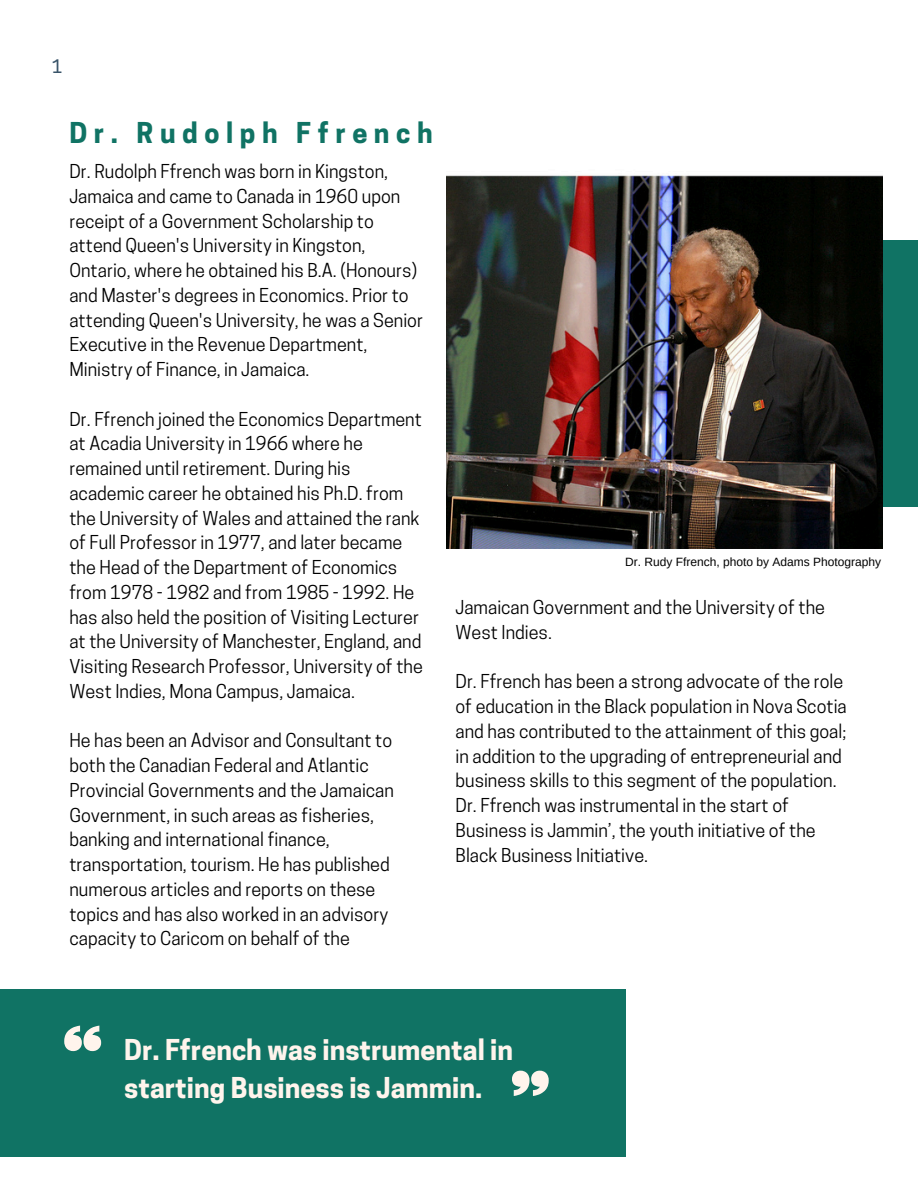
<style>
.page{position:relative;width:918px;height:1188px;background:#fff}
.page>*{position:absolute;margin:0;border:0;box-sizing:border-box;transform-origin:0 0}
.t1{font:700 27px/37.2px "Cooper Hewitt";color:#fff4ec}
.t2{font:700 27px "Cooper Hewitt";letter-spacing:.245em;color:#107364}
.t3{font:24px "Raleway";color:#395469}
.t4{font:18px/24.8px "Cooper Hewitt";color:#000}
.t5{font:12px "Arimo";color:#000}
</style>
<div class="page">
<div style="left:551px;top:240px;width:367px;height:267px;background:#107364"></div>
<img style="left:447px;top:175px;width:435px;height:374px">
<div style="left:0;top:989px;width:625px;height:167px;background:#107364"></div>
<svg style="left:64px;top:1026px;width:37px;height:25px"></svg>
<svg style="left:512px;top:1071px;width:37px;height:25px"></svg>
<h2 class="t3" style="left:52px;top:50px;width:12px">1</h2>
<h2 class="t2" style="left:69px;top:123px;width:365px">Dr. Rudolph Ffrench</h2>
<p class="t4" style="left:69px;top:161px;width:355px">Dr. Rudolph Ffrench was born in Kingston, Jamaica and came to Canada in 1960 upon receipt of a Government Scholarship to attend Queen's University in Kingston, Ontario, where he obtained his B.A. (Honours) and Master's degrees in Economics. Prior to attending Queen's University, he was a Senior Executive in the Revenue Department, Ministry of Finance, in Jamaica.</p>
<h1 class="t4" style="left:69px;top:409px;width:355px">Dr. Ffrench joined the Economics Department at Acadia University in 1966 where he remained until retirement. During his academic career he obtained his Ph.D. from the University of Wales and attained the rank of Full Professor in 1977, and later became the Head of the Department of Economics from 1978 - 1982 and from 1985 - 1992. He has also held the position of Visiting Lecturer at the University of Manchester, England, and Visiting Research Professor, University of the West Indies, Mona Campus, Jamaica.</h1>
<h2 class="t4" style="left:69px;top:730px;width:326px">He has been an Advisor and Consultant to both the Canadian Federal and Atlantic Provincial Governments and the Jamaican Government, in such areas as fisheries, banking and international finance, transportation, tourism. He has published numerous articles and reports on these topics and has also worked in an advisory capacity to Caricom on behalf of the</h2>
<p class="t5" style="left:625px;top:555px;width:257px">Dr. Rudy Ffrench, photo by Adams Photography</p>
<h2 class="t4" style="left:456px;top:597px;width:371px">Jamaican Government and the University of the<br>West Indies.</h2>
<p class="t4" style="left:456px;top:672px;width:393px">Dr. Ffrench has been a strong advocate of the role of education in the Black population in Nova Scotia and has contributed to the attainment of this goal; in addition to the upgrading of entrepreneurial and business skills to this segment of the population.<br>Dr. Ffrench was instrumental in the start of Business is Jammin’, the youth initiative of the Black Business Initiative.</p>
<h2 class="t1" style="left:124px;top:1035px;width:390px">Dr. Ffrench was instrumental in starting Business is Jammin.</h2>
</div>
